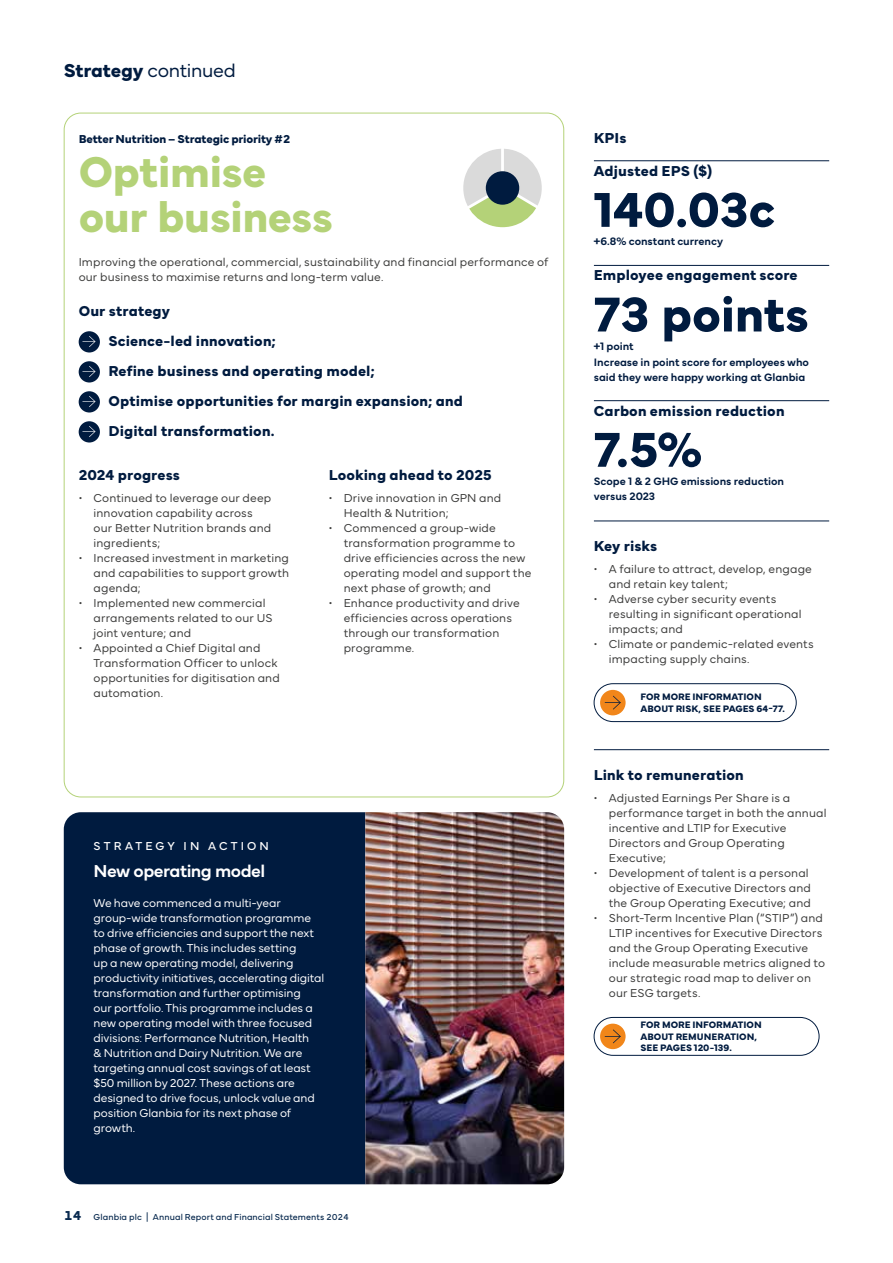
<style>
.page{position:relative;width:893px;height:1263px;background:#fff}
.page>*{position:absolute;margin:0;border:0;box-sizing:border-box;transform-origin:0 0}
.t1{font:51px "Mundial Glanbia Bold";letter-spacing:-.005em;color:#001b3f}
.t2{font:45px/45px "Mundial Glanbia Bold";letter-spacing:-.02em;color:#b4d278}
.t3{font:19.5px "Mundial Glanbia Light";letter-spacing:-.015em;color:#001b3f}
.t4{font:700 18px "Mundial Glanbia Demi";letter-spacing:-.03em;color:#fff}
.t5{font:15px/30px "Mundial Glanbia Bold";letter-spacing:.01em;color:#001b3f}
.t6{font:12px/15px "Mundial Glanbia Light";letter-spacing:.01em;color:#3c3c3b}
.t7{font:12px/15px "Mundial Glanbia Light";letter-spacing:-.01em;color:#fff}
.t8{font:12px "Mundial Glanbia Bold";letter-spacing:-.015em;color:#001b3f}
.t9{font:12px "Mundial Glanbia Regular";letter-spacing:.26em;color:#fff}
.t10{font:700 11.25px/16.4px "Mundial Glanbia Demi";letter-spacing:-.005em;color:#001b3f}
.t11{font:9.75px/11.7px "Mundial Glanbia Bold";color:#001b3f}
.t12{font:9px "Mundial Glanbia Regular";letter-spacing:.01em;color:#092a4f}
.s1{font-family:"Mundial Glanbia Bold"}
.s2{font-family:"Mundial Glanbia Bold";font-size:13.5px}
</style>
<div class="page">
<div style="left:64px;top:812px;width:301px;height:372px;background:#001b3f"></div>
<svg style="left:463px;top:149px;width:79px;height:78px"></svg>
<div style="left:486px;top:171px;width:33px;height:34px;background:#001b3f;border-radius:50%"></div>
<img style="left:365px;top:812px;width:199px;height:372px">
<hr style="left:594px;top:160px;width:235px;height:1px;background:#001b3f">
<hr style="left:594px;top:265px;width:235px;height:1px;background:#001b3f">
<hr style="left:594px;top:400px;width:235px;height:1px;background:#001b3f">
<hr style="left:594px;top:521px;width:235px;height:1px;background:#001b3f">
<hr style="left:594px;top:749px;width:235px;height:1px;background:#001b3f">
<div style="left:594px;top:683px;width:202px;height:39px;border:1px solid #001b3f;border-radius:19px"></div>
<div style="left:600px;top:690px;width:26px;height:25px;background:#f1861a;border-radius:50%"></div>
<svg style="left:605px;top:696px;width:16px;height:13px"></svg>
<div style="left:594px;top:1017px;width:225px;height:38px;border:1px solid #001b3f;border-radius:19px"></div>
<div style="left:600px;top:1024px;width:26px;height:25px;background:#f1861a;border-radius:50%"></div>
<svg style="left:605px;top:1029px;width:16px;height:14px"></svg>
<div style="left:79px;top:331px;width:21px;height:21px;background:#001b3f;border-radius:50%"></div>
<svg style="left:82px;top:336px;width:13px;height:11px"></svg>
<div style="left:79px;top:361px;width:21px;height:21px;background:#001b3f;border-radius:50%"></div>
<svg style="left:82px;top:366px;width:13px;height:11px"></svg>
<div style="left:79px;top:391px;width:21px;height:21px;background:#001b3f;border-radius:50%"></div>
<svg style="left:82px;top:396px;width:13px;height:11px"></svg>
<div style="left:79px;top:421px;width:21px;height:21px;background:#001b3f;border-radius:50%"></div>
<svg style="left:82px;top:426px;width:13px;height:11px"></svg>
<h3 class="t3" style="left:64px;top:55px;width:174px"><span class="s1">Strategy</span> continued</h3>
<p class="t8" style="left:79px;top:129px;width:214px">Better Nutrition – Strategic priority #2</p>
<h2 class="t2" style="left:79px;top:145px;width:256px">Optimise our business</h2>
<p class="t6" style="left:79px;top:254px;width:471px">Improving the operational, commercial, sustainability and financial performance of our business to maximise returns and long‑term value.</p>
<p class="t5" style="left:108px;top:295px;width:356px;text-indent:-30px">Our strategy<br>Science-led innovation;<br>Refine business and operating model;<br>Optimise opportunities for margin expansion; and<br>Digital transformation.</p>
<p class="t5" style="left:79px;top:458px;width:103px">2024 progress</p>
<p class="t6" style="left:94px;top:490px;width:179px;text-indent:-15px">• Continued to leverage our deep innovation capability across our Better Nutrition brands and ingredients;</p>
<p class="t6" style="left:94px;top:550px;width:197px;text-align:justify;text-indent:-15px">• Increased investment in marketing and capabilities to support growth agenda;</p>
<p class="t6" style="left:94px;top:595px;width:180px;text-indent:-15px">• Implemented new commercial arrangements related to our US joint venture; and</p>
<p class="t6" style="left:94px;top:640px;width:188px;text-indent:-15px">• Appointed a Chief Digital and<br>Transformation Officer to unlock opportunities for digitisation and automation.</p>
<p class="t5" style="left:329px;top:458px;width:164px">Looking ahead to 2025</p>
<p class="t6" style="left:344px;top:490px;width:159px;text-indent:-15px">• Drive innovation in GPN and<br>Health &amp; Nutrition;</p>
<p class="t6" style="left:344px;top:520px;width:189px;text-indent:-15px">• Commenced a group-wide transformation programme to drive efficiencies across the new operating model and support the next phase of growth; and</p>
<p class="t6" style="left:344px;top:595px;width:178px;text-indent:-15px">• Enhance productivity and drive efficiencies across operations through our transformation programme.</p>
<p class="t9" style="left:94px;top:836px;width:177px">STRATEGY IN ACTION</p>
<h3 class="t4" style="left:94px;top:857px;width:173px">New operating model</h3>
<p class="t7" style="left:94px;top:894px;width:232px">We have commenced a multi-year group-wide transformation programme to drive efficiencies and support the next phase of growth. This includes setting<br>up a new operating model, delivering productivity initiatives, accelerating digital transformation and further optimising<br>our portfolio. This programme includes a new operating model with three focused divisions: Performance Nutrition, Health<br>&amp; Nutrition and Dairy Nutrition. We are targeting annual cost savings of at least $50 million by 2027. These actions are designed to drive focus, unlock value and position Glanbia for its next phase of growth.</p>
<p class="t12" style="left:64px;top:1210px;width:287px"><span class="s2">14</span> Glanbia plc | Annual Report and Financial Statements 2024</p>
<p class="t5" style="left:594px;top:121px;width:34px">KPIs</p>
<p class="t5" style="left:594px;top:154px;width:120px">Adjusted EPS ($)</p>
<h1 class="t1" style="left:594px;top:170px;width:183px">140.03c</h1>
<p class="t10" style="left:594px;top:232px;width:131px">+6.8% constant currency</p>
<p class="t5" style="left:594px;top:259px;width:205px">Employee engagement score</p>
<h1 class="t1" style="left:594px;top:274px;width:217px">73 points</h1>
<p class="t10" style="left:594px;top:337px;width:217px">+1 point<br>Increase in point score for employees who</p>
<p class="t10" style="left:594px;top:368px;width:213px">said they were happy working at Glanbia</p>
<p class="t5" style="left:594px;top:394px;width:192px">Carbon emission reduction</p>
<h1 class="t1" style="left:594px;top:409px;width:110px">7.5%</h1>
<p class="t10" style="left:594px;top:473px;width:192px;line-height:14.2px">Scope 1 &amp; 2 GHG emissions reduction versus 2023</p>
<p class="t5" style="left:594px;top:530px;width:65px">Key risks</p>
<p class="t6" style="left:609px;top:561px;width:205px;text-indent:-15px">• A failure to attract, develop, engage and retain key talent;</p>
<p class="t6" style="left:609px;top:591px;width:194px;text-indent:-15px">• Adverse cyber security events resulting in significant operational impacts; and</p>
<p class="t6" style="left:609px;top:636px;width:206px;text-indent:-15px">• Climate or pandemic-related events impacting supply chains.</p>
<p class="t11" style="left:641px;top:690px;width:146px">FOR MORE INFORMATION<br>ABOUT RISK, SEE PAGES 64-77.</p>
<p class="t5" style="left:594px;top:758px;width:151px">Link to remuneration</p>
<p class="t6" style="left:609px;top:789px;width:219px;text-indent:-15px">• Adjusted Earnings Per Share is a performance target in both the annual incentive and LTIP for Executive<br>Directors and Group Operating<br>Executive;</p>
<p class="t6" style="left:609px;top:864px;width:204px;text-indent:-15px">• Development of talent is a personal objective of Executive Directors and the Group Operating Executive; and</p>
<p class="t6" style="left:609px;top:909px;width:218px;text-indent:-15px">• Short-Term Incentive Plan (“STIP”) and LTIP incentives for Executive Directors and the Group Operating Executive include measurable metrics aligned to our strategic road map to deliver on our ESG targets.</p>
<p class="t11" style="left:641px;top:1018px;width:123px">FOR MORE INFORMATION<br>ABOUT REMUNERATION,<br>SEE PAGES 120-139.</p>
</div>
